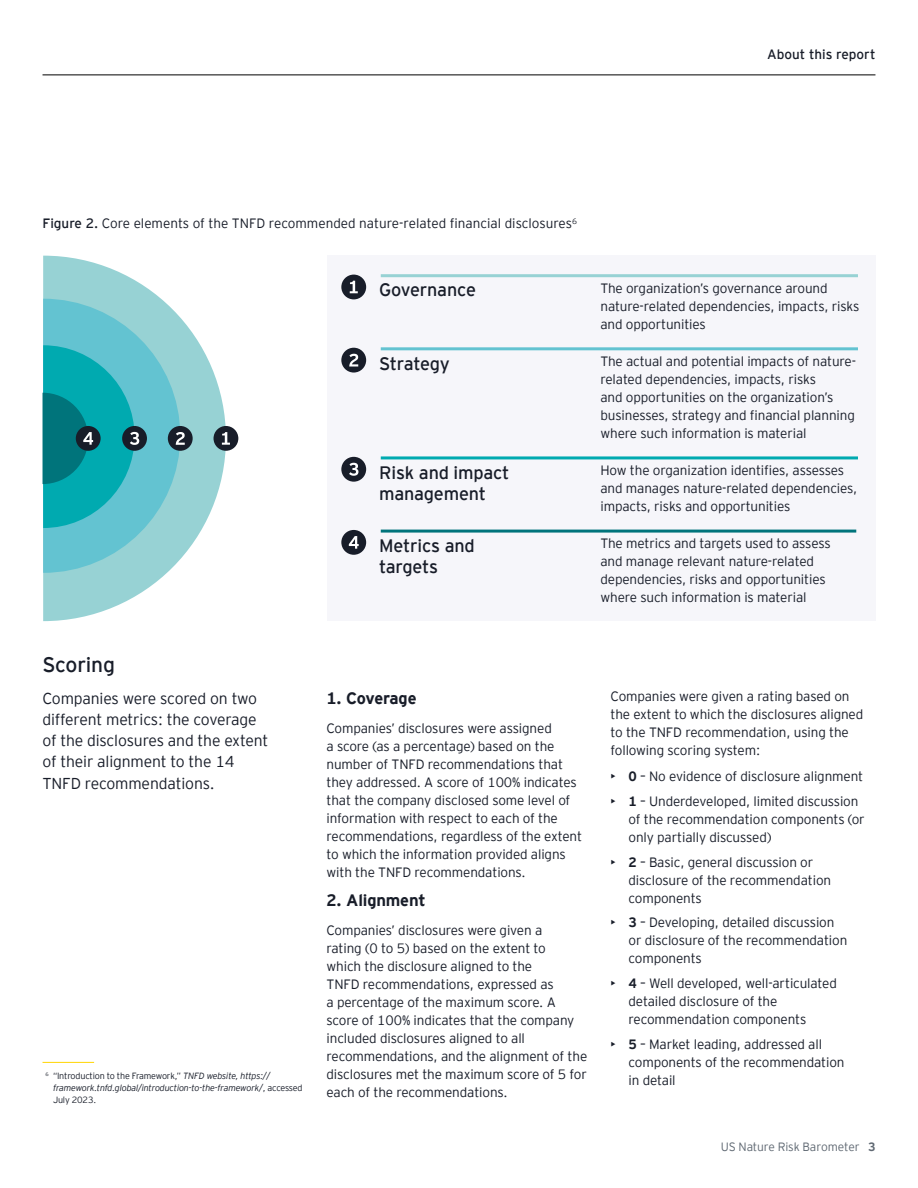
<style>
.page{position:relative;width:918px;height:1188px;background:#fff}
.page>*{position:absolute;margin:0;border:0;box-sizing:border-box;transform-origin:0 0}
.t1{font:21px "EY Interstate";letter-spacing:-.01em;color:#181d29}
.t2{font:18px/21px "EY Interstate";letter-spacing:-.01em;color:#181d29}
.t3{font:700 16.5px "EY Interstate";letter-spacing:-.01em;color:#181d29}
.t4{font:300 15.75px/21px "EY Interstate";letter-spacing:-.01em;color:#181d29}
.t5{font:300 13.5px/18px "EY Interstate";letter-spacing:-.01em;color:#181d29}
.t6{font:13.5px "EY Interstate";color:#181d29}
.t7{font:300 12px "EY Interstate";letter-spacing:-.01em;color:#606973}
.t8{font:italic 300 9px/12px "EY Interstate";letter-spacing:-.02em;color:#181d29}
.s1{font-weight:400}
.s2{font-style:normal}
.s3{font-weight:700}
</style>
<div class="page">
<hr style="left:43px;top:75px;width:832px;height:1px;background:#000">
<hr style="left:43px;top:1062px;width:51px;height:1px;background:#ffd500">
<svg style="left:43px;top:256px;width:183px;height:365px"></svg>
<div style="left:214px;top:426px;width:24px;height:25px;background:#181d29;border-radius:50%"></div>
<svg style="left:222px;top:432px;width:8px;height:13px"></svg>
<div style="left:168px;top:426px;width:25px;height:25px;background:#181d29;border-radius:50%"></div>
<svg style="left:43px;top:299px;width:142px;height:274px;background:#4fb6be"></svg>
<div style="left:327px;top:256px;width:548px;height:365px;background:#f6f6fa"></div>
<hr style="left:381px;top:274px;width:477px;height:3px;background:#97d2d4">
<div style="left:341px;top:275px;width:25px;height:24px;background:#181d29;border-radius:50%"></div>
<svg style="left:350px;top:281px;width:8px;height:12px"></svg>
<hr style="left:381px;top:347px;width:477px;height:3px;background:#63c3d1">
<div style="left:341px;top:348px;width:25px;height:25px;background:#181d29;border-radius:50%"></div>
<svg style="left:349px;top:354px;width:9px;height:13px"></svg>
<hr style="left:381px;top:456px;width:477px;height:3px;background:#00aab0">
<div style="left:341px;top:457px;width:25px;height:25px;background:#181d29;border-radius:50%"></div>
<svg style="left:349px;top:463px;width:9px;height:13px"></svg>
<hr style="left:381px;top:530px;width:475px;height:3px;background:#00747b">
<div style="left:341px;top:530px;width:25px;height:25px;background:#181d29;border-radius:50%"></div>
<svg style="left:349px;top:536px;width:10px;height:13px"></svg>
<p class="t6" style="left:767px;top:44px;width:110px">About this report</p>
<p class="t5" style="left:43px;top:213px;width:536px"><span class="s1">Figure 2.</span> Core elements of the TNFD recommended nature-related financial disclosures<sup>6</sup></p>
<h2 class="t2" style="left:379px;top:278px;width:98px">Governance</h2>
<p class="t5" style="left:600px;top:278px;width:260px">The organization’s governance around nature-related dependencies, impacts, risks and opportunities</p>
<h2 class="t2" style="left:379px;top:352px;width:72px">Strategy</h2>
<p class="t5" style="left:600px;top:351px;width:257px">The actual and potential impacts of nature&shy;related dependencies, impacts, risks<br>and opportunities on the organization’s businesses, strategy and financial planning where such information is material</p>
<h2 class="t2" style="left:379px;top:461px;width:132px">Risk and impact management</h2>
<p class="t5" style="left:600px;top:460px;width:258px">How the organization identifies, assesses and manages nature-related dependencies, impacts, risks and opportunities</p>
<h2 class="t2" style="left:379px;top:534px;width:97px">Metrics and targets</h2>
<p class="t5" style="left:600px;top:534px;width:232px">The metrics and targets used to assess and manage relevant nature-related dependencies, risks and opportunities where such information is material</p>
<h1 class="t1" style="left:43px;top:649px;width:74px">Scoring</h1>
<p class="t4" style="left:43px;top:687px;width:227px">Companies were scored on two different metrics: the coverage of the disclosures and the extent of their alignment to the 14</p>
<p class="t4" style="left:43px;top:772px;width:174px">TNFD recommendations.</p>
<p class="t8" style="left:53px;top:1069px;width:251px;text-indent:-8px"><sup>6</sup> <span class="s2">“Introduction to the Framework,”</span> TNFD website, https:// framework.tnfd.global/introduction-to-the-framework/<span class="s2">, accessed<br>July 2023.</span></p>
<p class="t3" style="left:327px;top:686px;width:92px">1. Coverage</p>
<p class="t5" style="left:327px;top:718px;width:257px">Companies’ disclosures were assigned<br>a score (as a percentage) based on the number of TNFD recommendations that they addressed. A score of 100% indicates that the company disclosed some level of information with respect to each of the recommendations, regardless of the extent to which the information provided aligns with the TNFD recommendations.</p>
<p class="t3" style="left:327px;top:888px;width:101px">2. Alignment</p>
<p class="t5" style="left:327px;top:921px;width:262px">Companies’ disclosures were given a<br>rating (0 to 5) based on the extent to<br>which the disclosure aligned to the<br>TNFD recommendations, expressed as<br>a percentage of the maximum score. A score of 100% indicates that the company included disclosures aligned to all recommendations, and the alignment of the disclosures met the maximum score of 5 for each of the recommendations.</p>
<p class="t5" style="left:611px;top:686px;width:254px">Companies were given a rating based on the extent to which the disclosures aligned to the TNFD recommendation, using the following scoring system:</p>
<p class="t5" style="left:611px;top:767px;width:254px">• <span class="s3">0</span> – No evidence of disclosure alignment</p>
<p class="t5" style="left:629px;top:791px;width:238px;text-indent:-18px">• <span class="s3">1</span> – Underdeveloped, limited discussion of the recommendation components (or only partially discussed)</p>
<p class="t5" style="left:629px;top:852px;width:204px;text-indent:-18px">• <span class="s3">2</span> – Basic, general discussion or disclosure of the recommendation components</p>
<p class="t5" style="left:629px;top:913px;width:220px;text-indent:-18px">• <span class="s3">3</span> – Developing, detailed discussion or disclosure of the recommendation components</p>
<p class="t5" style="left:629px;top:974px;width:210px;text-indent:-18px">• <span class="s3">4</span> – Well developed, well-articulated detailed disclosure of the recommendation components</p>
<p class="t5" style="left:629px;top:1034px;width:218px;text-indent:-18px">• <span class="s3">5</span> – Market leading, addressed all components of the recommendation in detail</p>
<p class="t7" style="left:721px;top:1138px;width:156px">US Nature Risk Barometer <span class="s3">3</span></p>
</div>
